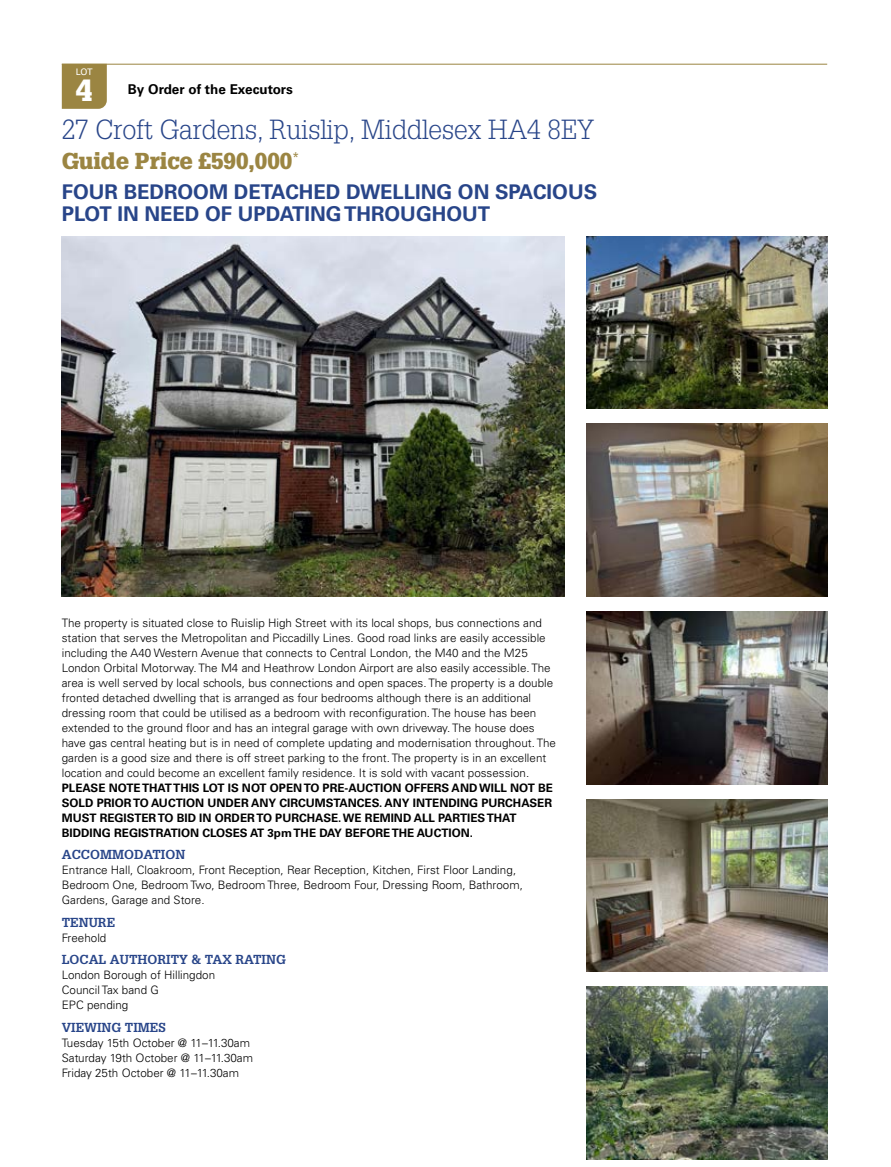
<style>
.page{position:relative;width:891px;height:1167px;background:#fff}
.page>*{position:absolute;margin:0;border:0;box-sizing:border-box;transform-origin:0 0}
.t1{font:900 30px "Glypha LT Std";color:#fff}
.t2{font:300 27px "Glypha LT Std";color:#284589}
.t3{font:900 22.5px "Glypha LT Std";color:#9b8542}
.t4{font:700 20.25px/22.5px "Univers LT Std";color:#284589}
.t5{font:700 13.5px "Univers LT Std";color:#000}
.t6{font:700 12.75px "Glypha LT Std";color:#284589}
.t7{font:300 11.7px/15px "Univers LT Std";color:#000}
.t8{font:700 11.7px/15px "Univers LT Std";color:#000}
.t9{font:9px "Univers LT Std";color:#fff}
</style>
<div class="page">
<hr style="left:62px;top:64px;width:765px;height:1px;background:#9b8542">
<div style="left:62px;top:65px;width:45px;height:44px;background:#9b8542"></div>
<img style="left:586px;top:799px;width:241px;height:172px">
<img style="left:586px;top:986px;width:241px;height:173px">
<img style="left:586px;top:424px;width:241px;height:172px">
<img style="left:586px;top:236px;width:241px;height:173px">
<img style="left:586px;top:611px;width:241px;height:173px">
<img style="left:62px;top:236px;width:503px;height:360px">
<p class="t9" style="left:76px;top:66px;width:18px">LOT</p>
<h1 class="t1" style="left:76px;top:72px;width:18px">4</h1>
<h2 class="t2" style="left:62px;top:114px;width:534px">27 Croft Gardens, Ruislip, Middlesex HA4 8EY</h2>
<h3 class="t3" style="left:62px;top:147px;width:239px">Guide Price £590,000<sup>*</sup></h3>
<h3 class="t4" style="left:62px;top:181px;width:537px">FOUR BEDROOM DETACHED DWELLING ON SPACIOUS<br>PLOT IN NEED OF UPDATING THROUGHOUT</h3>
<p class="t5" style="left:128px;top:81px;width:166px">By Order of the Executors</p>
<p class="t7" style="left:62px;top:615px;width:496px">The property is situated close to Ruislip High Street with its local shops, bus connections and station that serves the Metropolitan and Piccadilly Lines. Good road links are easily accessible including the A40 Western Avenue that connects to Central London, the M40 and the M25<br>London Orbital Motorway. The M4 and Heathrow London Airport are also easily accessible. The area is well served by local schools, bus connections and open spaces. The property is a double fronted detached dwelling that is arranged as four bedrooms although there is an additional dressing room that could be utilised as a bedroom with reconfiguration. The house has been extended to the ground floor and has an integral garage with own driveway. The house does have gas central heating but is in need of complete updating and modernisation throughout. The garden is a good size and there is off street parking to the front. The property is in an excellent location and could become an excellent family residence. It is sold with vacant possession.</p>
<p class="t8" style="left:62px;top:780px;width:493px">PLEASE NOTE THAT THIS LOT IS NOT OPEN TO PRE-AUCTION OFFERS AND WILL NOT BE SOLD PRIOR TO AUCTION UNDER ANY CIRCUMSTANCES. ANY INTENDING PURCHASER MUST REGISTER TO BID IN ORDER TO PURCHASE. WE REMIND ALL PARTIES THAT BIDDING REGISTRATION CLOSES AT 3pm THE DAY BEFORE THE AUCTION.</p>
<p class="t6" style="left:62px;top:846px;width:125px">ACCOMMODATION</p>
<p class="t7" style="left:62px;top:862px;width:463px">Entrance Hall, Cloakroom, Front Reception, Rear Reception, Kitchen, First Floor Landing,<br>Bedroom One, Bedroom Two, Bedroom Three, Bedroom Four, Dressing Room, Bathroom,<br>Gardens, Garage and Store.</p>
<p class="t6" style="left:62px;top:914px;width:55px">TENURE</p>
<p class="t7" style="left:62px;top:930px;width:46px">Freehold</p>
<p class="t6" style="left:62px;top:951px;width:226px">LOCAL AUTHORITY &amp; TAX RATING</p>
<p class="t7" style="left:62px;top:967px;width:155px">London Borough of Hillingdon<br>Council Tax band G<br>EPC pending</p>
<p class="t6" style="left:62px;top:1019px;width:105px">VIEWING TIMES</p>
<p class="t7" style="left:62px;top:1035px;width:193px">Tuesday 15th October @ 11–11.30am<br>Saturday 19th October @ 11–11.30am<br>Friday 25th October @ 11–11.30am</p>
</div>
